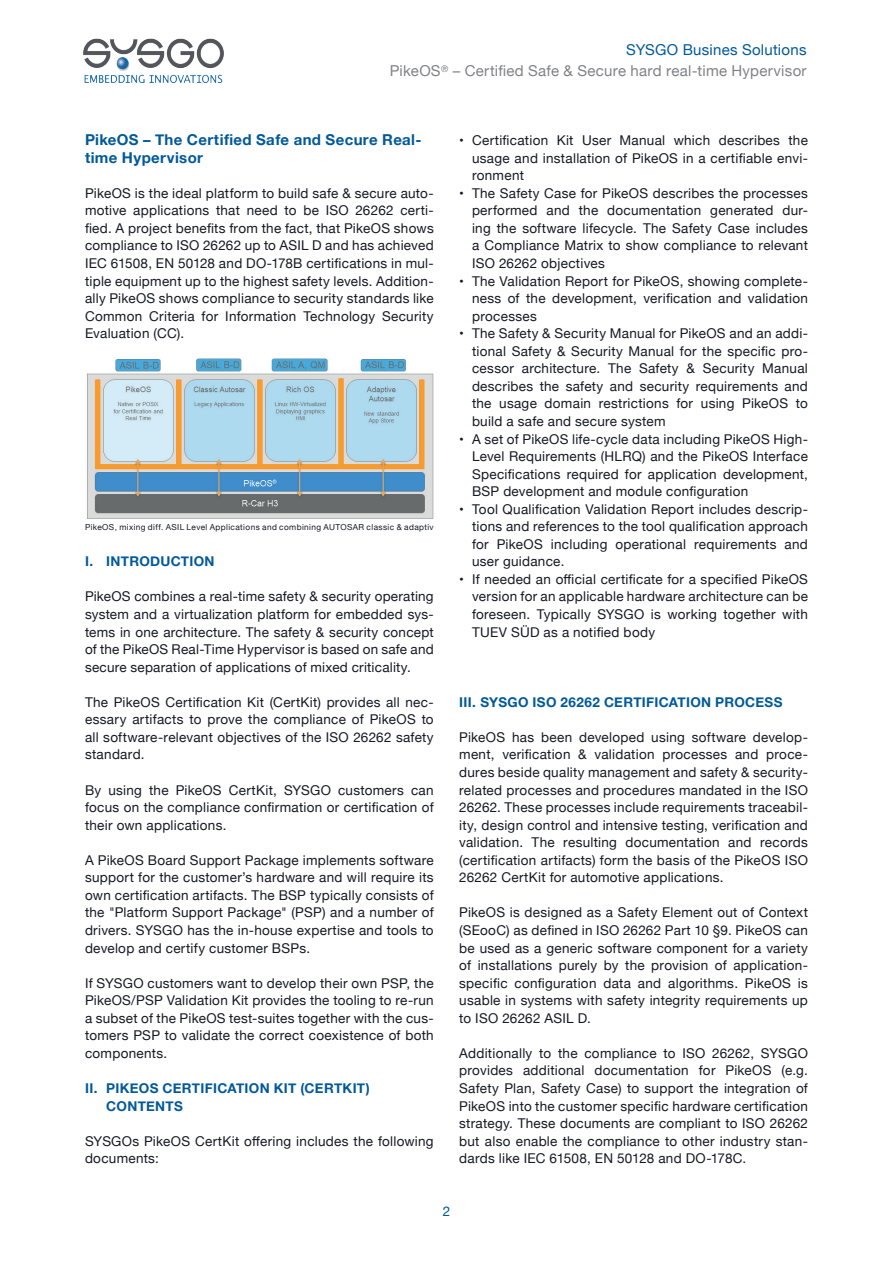
<style>
.page{position:relative;width:893px;height:1263px;background:#fff}
.page>*{position:absolute;margin:0;border:0;box-sizing:border-box;transform-origin:0 0}
.t1{font:15px/21px "Helvetica Neue";letter-spacing:.015em;color:#808285;text-align:right}
.t2{font:700 15px/17.5px "Helvetica Neue";letter-spacing:.025em;color:#00599a}
.t3{font:13.5px/17.5px "Helvetica Neue";letter-spacing:.02em;color:#161923;text-align:justify}
.t4{font:700 13.5px/17.5px "Helvetica Neue";letter-spacing:.02em;color:#00599a}
.t5{font:13.5px "Helvetica Neue";color:#00599a}
.t6{font:8.25px "Helvetica Neue";letter-spacing:.05em;color:#161923}
.s1{color:#00599a}
</style>
<div class="page">
<img style="left:83px;top:38px;width:141px;height:45px">
<img style="left:86px;top:358px;width:348px;height:161px">
<p class="t1" style="left:390px;top:40px;width:418px"><span class="s1">SYSGO Busines Solutions<br></span>PikeOS<sup>®</sup> – Certified Safe &amp; Secure hard real-time Hypervisor</p>
<p class="t2" style="left:85px;top:131px;width:338px">PikeOS – The Certified Safe and Secure Real&shy;time Hypervisor</p>
<p class="t3" style="left:85px;top:185px;width:350px">PikeOS is the ideal platform to build safe &amp; secure auto&shy;motive applications that need to be ISO 26262 certi&shy;fied. A project benefits from the fact, that PikeOS shows compliance to ISO 26262 up to ASIL D and has achieved IEC 61508, EN 50128 and DO-178B certifications in mul&shy;tiple equipment up to the highest safety levels. Addition&shy;ally PikeOS shows compliance to security standards like Common Criteria for Information Technology Security Evaluation (CC).</p>
<p class="t6" style="left:85px;top:521px;width:350px">PikeOS, mixing diff. ASIL Level Applications and combining AUTOSAR classic &amp; adaptiv</p>
<p class="t4" style="left:85px;top:553px;width:131px">I. INTRODUCTION</p>
<p class="t3" style="left:85px;top:589px;width:350px">PikeOS combines a real-time safety &amp; security operating system and a virtualization platform for embedded sys&shy;tems in one architecture. The safety &amp; security concept of the PikeOS Real-Time Hypervisor is based on safe and secure separation of applications of mixed criticality.</p>
<p class="t3" style="left:85px;top:694px;width:350px">The PikeOS Certification Kit (CertKit) provides all nec&shy;essary artifacts to prove the compliance of PikeOS to all software-relevant objectives of the ISO 26262 safety standard.</p>
<p class="t3" style="left:85px;top:782px;width:350px">By using the PikeOS CertKit, SYSGO customers can focus on the compliance confirmation or certification of their own applications.</p>
<p class="t3" style="left:85px;top:852px;width:350px">A PikeOS Board Support Package implements software support for the customer’s hardware and will require its own certification artifacts. The BSP typically consists of the "Platform Support Package" (PSP) and a number of drivers. SYSGO has the in-house expertise and tools to develop and certify customer BSPs.</p>
<p class="t3" style="left:85px;top:975px;width:350px">If SYSGO customers want to develop their own PSP, the PikeOS/PSP Validation Kit provides the tooling to re-run a subset of the PikeOS test-suites together with the cus&shy;tomers PSP to validate the correct coexistence of both components.</p>
<p class="t4" style="left:106px;top:1080px;width:265px;text-indent:-21px">II. PIKEOS CERTIFICATION KIT (CERTKIT)<br>CONTENTS</p>
<p class="t3" style="left:85px;top:1133px;width:350px">SYSGOs PikeOS CertKit offering includes the following documents:</p>
<p class="t3" style="left:472px;top:132px;width:337px;text-indent:-13px">• Certification Kit User Manual which describes the usage and installation of PikeOS in a certifiable envi&shy;ronment</p>
<p class="t3" style="left:472px;top:185px;width:337px;text-indent:-13px">• The Safety Case for PikeOS describes the processes performed and the documentation generated dur&shy;ing the software lifecycle. The Safety Case includes a Compliance Matrix to show compliance to relevant ISO 26262 objectives</p>
<p class="t3" style="left:472px;top:273px;width:337px;text-indent:-13px">• The Validation Report for PikeOS, showing complete&shy;ness of the development, verification and validation processes</p>
<p class="t3" style="left:472px;top:325px;width:337px;text-indent:-13px">• The Safety &amp; Security Manual for PikeOS and an addi&shy;tional Safety &amp; Security Manual for the specific pro&shy;cessor architecture. The Safety &amp; Security Manual describes the safety and security requirements and the usage domain restrictions for using PikeOS to build a safe and secure system</p>
<p class="t3" style="left:472px;top:431px;width:337px;text-indent:-13px">• A set of PikeOS life-cycle data including PikeOS High-Level Requirements (HLRQ) and the PikeOS Interface Specifications required for application development, BSP development and module configuration</p>
<p class="t3" style="left:472px;top:501px;width:337px;text-indent:-13px">• Tool Qualification Validation Report includes descrip&shy;tions and references to the tool qualification approach for PikeOS including operational requirements and user guidance.</p>
<p class="t3" style="left:472px;top:571px;width:337px;text-indent:-13px">• If needed an official certificate for a specified PikeOS version for an applicable hardware architecture can be foreseen. Typically SYSGO is working together with TUEV SÜD as a notified body</p>
<p class="t4" style="left:459px;top:693px;width:325px">III. SYSGO ISO 26262 CERTIFICATION PROCESS</p>
<p class="t3" style="left:459px;top:729px;width:350px">PikeOS has been developed using software develop&shy;ment, verification &amp; validation processes and proce&shy;dures beside quality management and safety &amp; security&shy;related processes and procedures mandated in the ISO 26262. These processes include requirements traceabil&shy;ity, design control and intensive testing, verification and validation. The resulting documentation and records (certification artifacts) form the basis of the PikeOS ISO 26262 CertKit for automotive applications.</p>
<p class="t3" style="left:459px;top:905px;width:350px">PikeOS is designed as a Safety Element out of Context (SEooC) as defined in ISO 26262 Part 10 §9. PikeOS can be used as a generic software component for a variety of installations purely by the provision of application&shy;specific configuration data and algorithms. PikeOS is usable in systems with safety integrity requirements up to ISO 26262 ASIL D.</p>
<p class="t3" style="left:459px;top:1045px;width:350px">Additionally to the compliance to ISO 26262, SYSGO provides additional documentation for PikeOS (e.g.<br>Safety Plan, Safety Case) to support the integration of PikeOS into the customer specific hardware certification strategy. These documents are compliant to ISO 26262 but also enable the compliance to other industry stan&shy;dards like IEC 61508, EN 50128 and DO-178C.</p>
<p class="t5" style="left:443px;top:1201px;width:9px">2</p>
</div>
